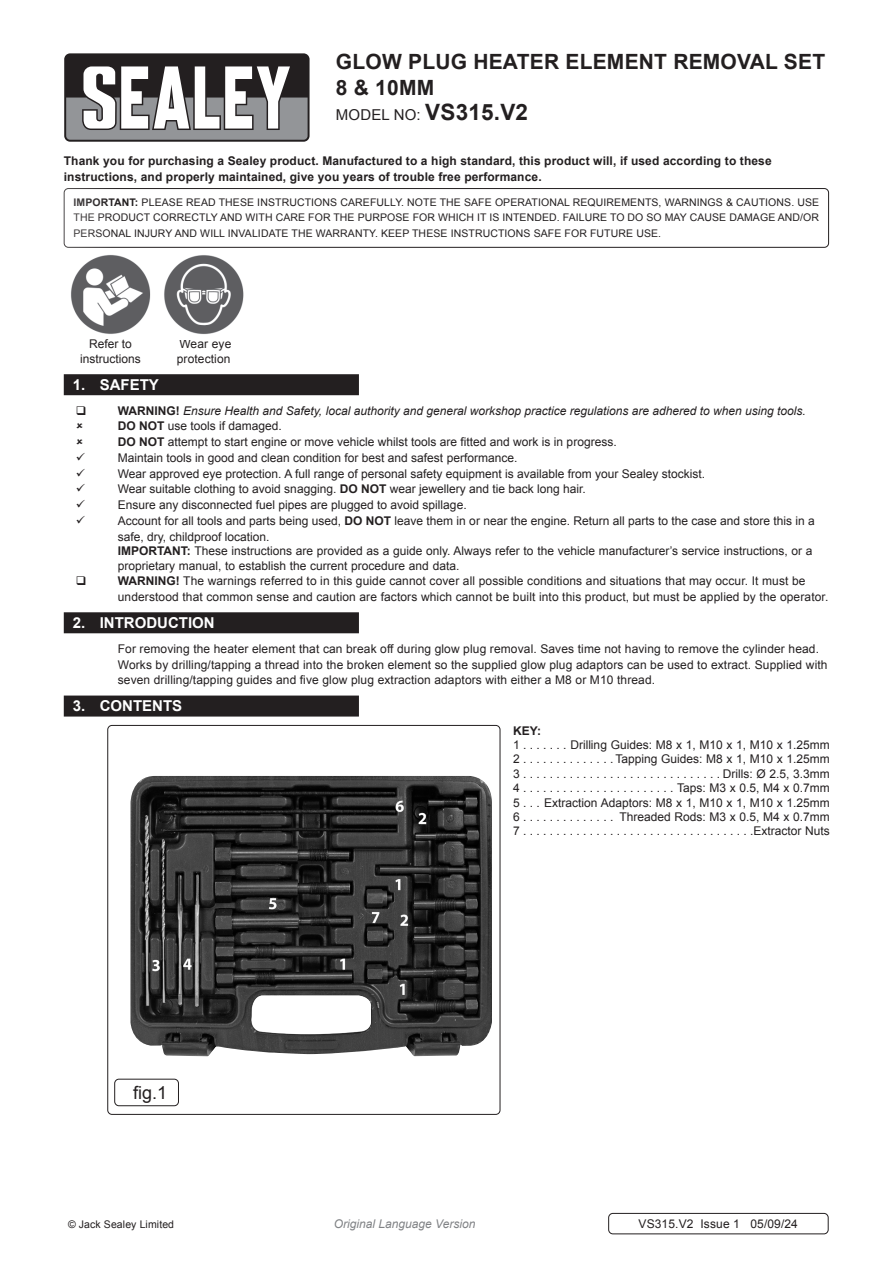
<style>
.page{position:relative;width:893px;height:1263px;background:#fff}
.page>*{position:absolute;margin:0;border:0;box-sizing:border-box;transform-origin:0 0}
.Product_Description{font:700 21px/25.2px "Arial";letter-spacing:.01em;color:#231f20}
.t1{font:18px "Arial";color:#231f20}
.t2{font:700 15px "Arial";color:#fff}
.Instructions_Model_No{font:15px "Arial";letter-spacing:.01em;color:#231f20}
.Body{font:12px/15.8px "Arial";color:#231f20}
.Body-2{font:700 12px/15.8px "Arial";letter-spacing:.01em;color:#231f20}
.t3{font:italic 12px "Arial";color:#231f20}
.t4{font:italic 12px "Arial";color:#808285}
.Body__Footer{font:12px "Arial";letter-spacing:.01em;color:#231f20}
.Body__Justified__7pt{font:10.5px/15.8px "Arial";letter-spacing:.01em;color:#231f20;text-align:justify}
.s1{font-weight:700;font-size:22.5px}
.s2{font-weight:700}
.s3{font-weight:700;font-style:normal}
</style>
<div class="page">
<div style="left:64px;top:53px;width:246px;height:89px;background:#231f20;border-radius:6px"></div>
<svg style="left:66px;top:66px;width:242px;height:74px"></svg>
<div style="left:64px;top:188px;width:765px;height:60px;border:1px solid #231f20;border-radius:4px"></div>
<div style="left:64px;top:374px;width:295px;height:21px;background:#231f20"></div>
<div style="left:64px;top:612px;width:295px;height:21px;background:#231f20"></div>
<div style="left:64px;top:695px;width:295px;height:21px;background:#231f20"></div>
<div style="left:114px;top:1079px;width:65px;height:27px;border:1px solid #231f20;border-radius:4px"></div>
<div style="left:608px;top:1213px;width:220px;height:21px;border:1px solid #231f20;border-radius:4px"></div>
<img style="left:71px;top:255px;width:80px;height:79px">
<img style="left:164px;top:255px;width:80px;height:79px">
<img style="left:130px;top:776px;width:362px;height:280px">
<div style="left:107px;top:725px;width:393px;height:390px;border:1px solid #231f20;border-radius:4px"></div>
<p class="Product_Description" style="left:336px;top:50px;width:491px">GLOW PLUG HEATER ELEMENT REMOVAL SET<br>8 &amp; 10MM</p>
<p class="Instructions_Model_No" style="left:336px;top:105px;width:194px">MODEL NO: <span class="s1">VS315.V2</span></p>
<p class="Body-2" style="left:64px;top:153px;width:709px">Thank you for purchasing a Sealey product. Manufactured to a high standard, this product will, if used according to these instructions, and properly maintained, give you years of trouble free performance.</p>
<p class="Body__Justified__7pt" style="left:74px;top:194px;width:747px"><span class="s2">IMPORTANT:</span> PLEASE READ THESE INSTRUCTIONS CAREFULLY. NOTE THE SAFE OPERATIONAL REQUIREMENTS, WARNINGS &amp; CAUTIONS. USE THE PRODUCT CORRECTLY AND WITH CARE FOR THE PURPOSE FOR WHICH IT IS INTENDED. FAILURE TO DO SO MAY CAUSE DAMAGE AND/OR PERSONAL INJURY AND WILL INVALIDATE THE WARRANTY. KEEP THESE INSTRUCTIONS SAFE FOR FUTURE USE.</p>
<p class="Body" style="left:80px;top:337px;width:62px;line-height:14.4px;text-align:center">Refer to instructions</p>
<p class="Body" style="left:177px;top:337px;width:56px;line-height:14.4px">Wear eye protection</p>
<p class="t2" style="left:73px;top:375px;width:88px">1. SAFETY</p>
<p class="t3" style="left:118px;top:403px;width:690px"><span class="s3">WARNING!</span> Ensure Health and Safety, local authority and general workshop practice regulations are adhered to when using tools.</p>
<p class="Body" style="left:118px;top:418px;width:166px"><span class="s2">DO NOT</span> use tools if damaged.</p>
<p class="Body" style="left:118px;top:434px;width:500px"><span class="s2">DO NOT</span> attempt to start engine or move vehicle whilst tools are fitted and work is in progress.</p>
<p class="Body" style="left:118px;top:450px;width:401px">Maintain tools in good and clean condition for best and safest performance.</p>
<p class="Body" style="left:118px;top:466px;width:589px">Wear approved eye protection. A full range of personal safety equipment is available from your Sealey stockist.</p>
<p class="Body" style="left:118px;top:481px;width:470px">Wear suitable clothing to avoid snagging. <span class="s2">DO NOT</span> wear jewellery and tie back long hair.</p>
<p class="Body" style="left:118px;top:497px;width:350px">Ensure any disconnected fuel pipes are plugged to avoid spillage.</p>
<p class="Body" style="left:118px;top:513px;width:699px">Account for all tools and parts being used, <span class="s2">DO NOT</span> leave them in or near the engine. Return all parts to the case and store this in a safe, dry, childproof location.</p>
<p class="Body" style="left:118px;top:544px;width:696px;line-height:14.4px"><span class="s2">IMPORTANT:</span> These instructions are provided as a guide only. Always refer to the vehicle manufacturer’s service instructions, or a proprietary manual, to establish the current procedure and data.</p>
<p class="Body" style="left:118px;top:573px;width:712px"><span class="s2">WARNING!</span> The warnings referred to in this guide cannot cover all possible conditions and situations that may occur. It must be understood that common sense and caution are factors which cannot be built into this product, but must be applied by the operator.</p>
<p class="t2" style="left:73px;top:613px;width:143px">2. INTRODUCTION</p>
<p class="Body" style="left:118px;top:641px;width:711px">For removing the heater element that can break off during glow plug removal. Saves time not having to remove the cylinder head.<br>Works by drilling/tapping a thread into the broken element so the supplied glow plug adaptors can be used to extract. Supplied with seven drilling/tapping guides and five glow plug extraction adaptors with either a M8 or M10 thread.</p>
<p class="t2" style="left:73px;top:696px;width:111px">3. CONTENTS</p>
<p class="Body-2" style="left:513px;top:723px;width:29px">KEY:</p>
<p class="Body" style="left:513px;top:737px;width:318px">1 . . . . . . . Drilling Guides: M8 x 1, M10 x 1, M10 x 1.25mm</p>
<p class="Body" style="left:513px;top:751px;width:318px">2 . . . . . . . . . . . . . . Tapping Guides: M8 x 1, M10 x 1.25mm</p>
<p class="Body" style="left:513px;top:766px;width:318px">3 . . . . . . . . . . . . . . . . . . . . . . . . . . . . . . Drills: Ø 2.5, 3.3mm</p>
<p class="Body" style="left:513px;top:780px;width:318px">4 . . . . . . . . . . . . . . . . . . . . . . . Taps: M3 x 0.5, M4 x 0.7mm</p>
<p class="Body" style="left:513px;top:794px;width:318px">5 . . . Extraction Adaptors: M8 x 1, M10 x 1, M10 x 1.25mm</p>
<p class="Body" style="left:513px;top:809px;width:318px">6 . . . . . . . . . . . . . . Threaded Rods: M3 x 0.5, M4 x 0.7mm</p>
<p class="Body" style="left:513px;top:823px;width:318px">7 . . . . . . . . . . . . . . . . . . . . . . . . . . . . . . . . . . .Extractor Nuts</p>
<p class="t1" style="left:133px;top:1080px;width:36px">fig.1</p>
<p class="Body__Justified__7pt" style="left:68px;top:1217px;width:108px">© Jack Sealey Limited</p>
<p class="t4" style="left:334px;top:1216px;width:143px">Original Language Version</p>
<p class="Body__Footer" style="left:639px;top:1216px;width:161px">VS315.V2 Issue 1 05/09/24</p>
</div>
